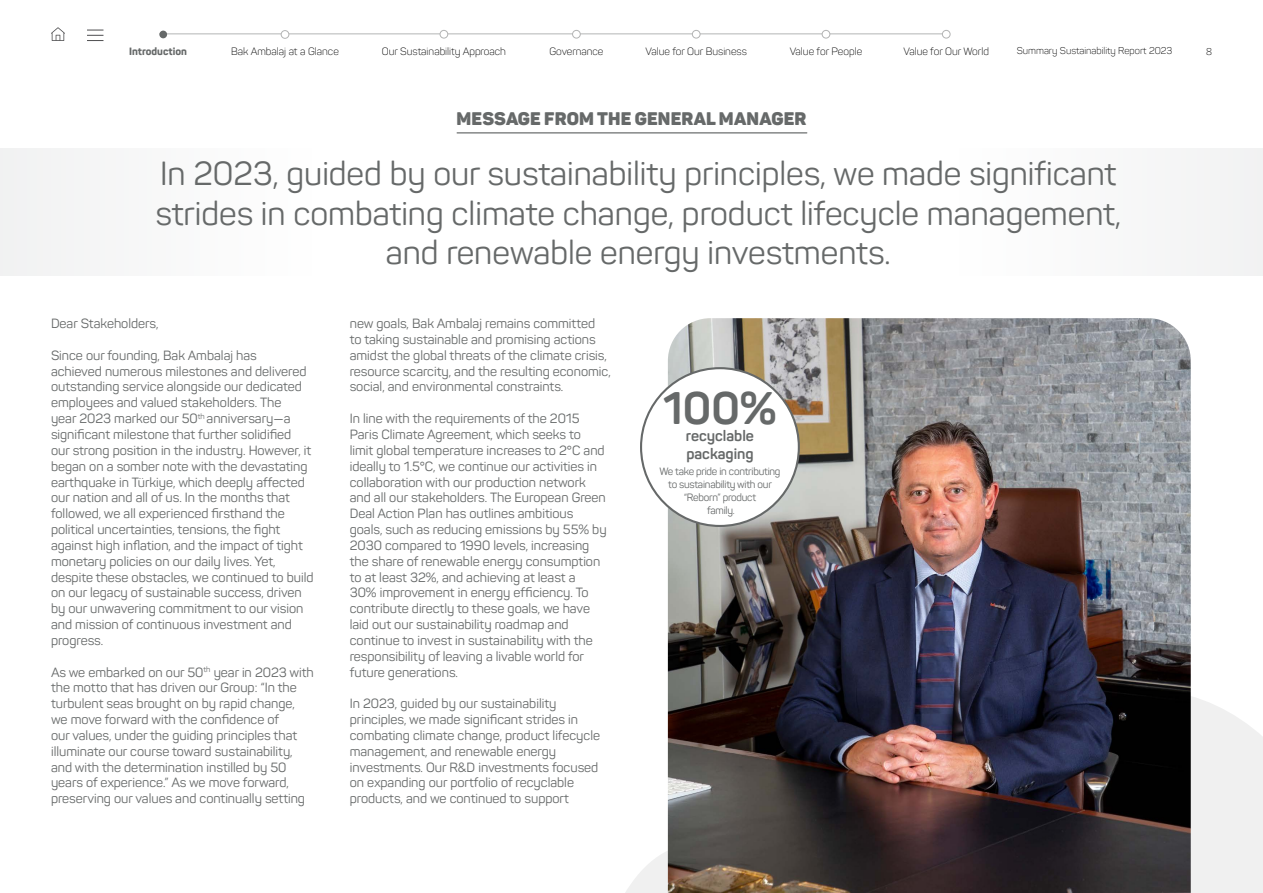
<style>
.page{position:relative;width:1263px;height:893px;background:#fff}
.page>*{position:absolute;margin:0;border:0;box-sizing:border-box;transform-origin:0 0}
.t1{font:700 45px "Panton";color:#666969}
.t2{font:33px/39.6px "Panton";color:#666969;text-align:center}
.t3{font:900 18px "Panton";letter-spacing:.01em;color:#666969}
.t4{font:700 15px/18px "Panton";color:#666969}
.t5{font:13.2px/15.9px "Panton";color:#666969}
.t6{font:300 10.5px "Panton";color:#000}
.t7{font:10.5px/12.8px "Panton";letter-spacing:-.02em;color:#666969;text-align:center}
.t8{font:800 10.5px "Panton";color:#666969}
.t9{font:300 9.75px "Panton";color:#000}
</style>
<div class="page">
<hr style="left:160px;top:34px;width:787px;height:1px;background:#666969">
<div style="left:281px;top:31px;width:8px;height:7px;background:#fff;border-radius:50%"></div>
<div style="left:281px;top:30px;width:8px;height:9px;border:1px solid #b3b4b4;border-radius:50%"></div>
<div style="left:159px;top:31px;width:8px;height:7px;background:#666969;border-radius:50%"></div>
<div style="left:440px;top:30px;width:8px;height:8px;background:#fff;border-radius:50%"></div>
<div style="left:440px;top:30px;width:8px;height:8px;border:1px solid #b3b4b4;border-radius:50%"></div>
<div style="left:572px;top:30px;width:8px;height:8px;background:#fff;border-radius:50%"></div>
<div style="left:572px;top:30px;width:8px;height:8px;border:1px solid #b3b4b4;border-radius:50%"></div>
<div style="left:692px;top:30px;width:8px;height:8px;background:#fff;border-radius:50%"></div>
<div style="left:692px;top:30px;width:8px;height:8px;border:1px solid #b3b4b4;border-radius:50%"></div>
<div style="left:822px;top:30px;width:8px;height:8px;background:#fff;border-radius:50%"></div>
<div style="left:822px;top:30px;width:8px;height:8px;border:1px solid #b3b4b4;border-radius:50%"></div>
<div style="left:942px;top:30px;width:8px;height:8px;background:#fff;border-radius:50%"></div>
<div style="left:942px;top:30px;width:8px;height:8px;border:1px solid #b3b4b4;border-radius:50%"></div>
<svg style="left:51px;top:27px;width:14px;height:14px"></svg>
<svg style="left:87px;top:30px;width:16px;height:11px"></svg>
<svg style="left:625px;top:688px;width:638px;height:205px;fill:#f0f0f0"></svg>
<img style="left:668px;top:318px;width:523px;height:575px">
<div style="left:0;top:148px;width:667px;height:128px;background:linear-gradient(to right,#f5f5f5,#fff)"></div>
<hr style="left:457px;top:132px;width:350px;height:1px;background:#666969">
<div style="left:641px;top:368px;width:158px;height:158px;background:#fff;border-radius:50%"></div>
<p class="t8" style="left:129px;top:45px;width:59px">Introduction</p>
<p class="t6" style="left:231px;top:45px;width:109px">Bak Ambalaj at a Glance</p>
<p class="t6" style="left:382px;top:45px;width:126px">Our Sustainability Approach</p>
<p class="t6" style="left:549px;top:45px;width:56px">Governance</p>
<p class="t6" style="left:645px;top:45px;width:103px">Value for Our Business</p>
<p class="t6" style="left:790px;top:45px;width:74px">Value for People</p>
<p class="t6" style="left:903px;top:45px;width:87px">Value for Our World</p>
<p class="t9" style="left:1017px;top:45px;width:157px">Summary Sustainability Report 2023</p>
<p class="t9" style="left:1206px;top:45px;width:7px">8</p>
<h3 class="t3" style="left:456px;top:107px;width:351px">MESSAGE FROM THE GENERAL MANAGER</h3>
<h2 class="t2" style="left:155px;top:154px;width:967px">In 2023, guided by our sustainability principles, we made significant strides in combating climate change, product lifecycle management, and renewable energy investments.</h2>
<p class="t5" style="left:51px;top:315px;width:109px">Dear Stakeholders,</p>
<p class="t5" style="left:51px;top:347px;width:264px">Since our founding, Bak Ambalaj has<br>achieved numerous milestones and delivered outstanding service alongside our dedicated employees and valued stakeholders. The<br>year 2023 marked our 50<sup>th</sup> anniversary—a significant milestone that further solidified<br>our strong position in the industry. However, it began on a somber note with the devastating earthquake in Türkiye, which deeply affected our nation and all of us. In the months that followed, we all experienced firsthand the political uncertainties, tensions, the fight against high inflation, and the impact of tight monetary policies on our daily lives. Yet, despite these obstacles, we continued to build on our legacy of sustainable success, driven by our unwavering commitment to our vision and mission of continuous investment and progress.</p>
<p class="t5" style="left:51px;top:664px;width:264px">As we embarked on our 50<sup>th</sup> year in 2023 with the motto that has driven our Group: “In the turbulent seas brought on by rapid change, we move forward with the confidence of<br>our values, under the guiding principles that illuminate our course toward sustainability, and with the determination instilled by 50 years of experience.” As we move forward, preserving our values and continually setting</p>
<p class="t5" style="left:350px;top:315px;width:262px">new goals, Bak Ambalaj remains committed<br>to taking sustainable and promising actions amidst the global threats of the climate crisis, resource scarcity, and the resulting economic, social, and environmental constraints.</p>
<p class="t5" style="left:350px;top:410px;width:258px">In line with the requirements of the 2015<br>Paris Climate Agreement, which seeks to limit global temperature increases to 2°C and ideally to 1.5°C, we continue our activities in collaboration with our production network and all our stakeholders. The European Green Deal Action Plan has outlines ambitious goals, such as reducing emissions by 55% by 2030 compared to 1990 levels, increasing the share of renewable energy consumption to at least 32%, and achieving at least a<br>30% improvement in energy efficiency. To contribute directly to these goals, we have laid out our sustainability roadmap and continue to invest in sustainability with the responsibility of leaving a livable world for future generations.</p>
<p class="t5" style="left:350px;top:696px;width:252px">In 2023, guided by our sustainability principles, we made significant strides in combating climate change, product lifecycle management, and renewable energy investments. Our R&amp;D investments focused on expanding our portfolio of recyclable products, and we continued to support</p>
<h1 class="t1" style="left:663px;top:380px;width:115px">100%</h1>
<p class="t4" style="left:686px;top:426px;width:70px">recyclable packaging</p>
<p class="t7" style="left:659px;top:465px;width:123px">We take pride in contributing to sustainability with our “Reborn” product<br>family.</p>
</div>
